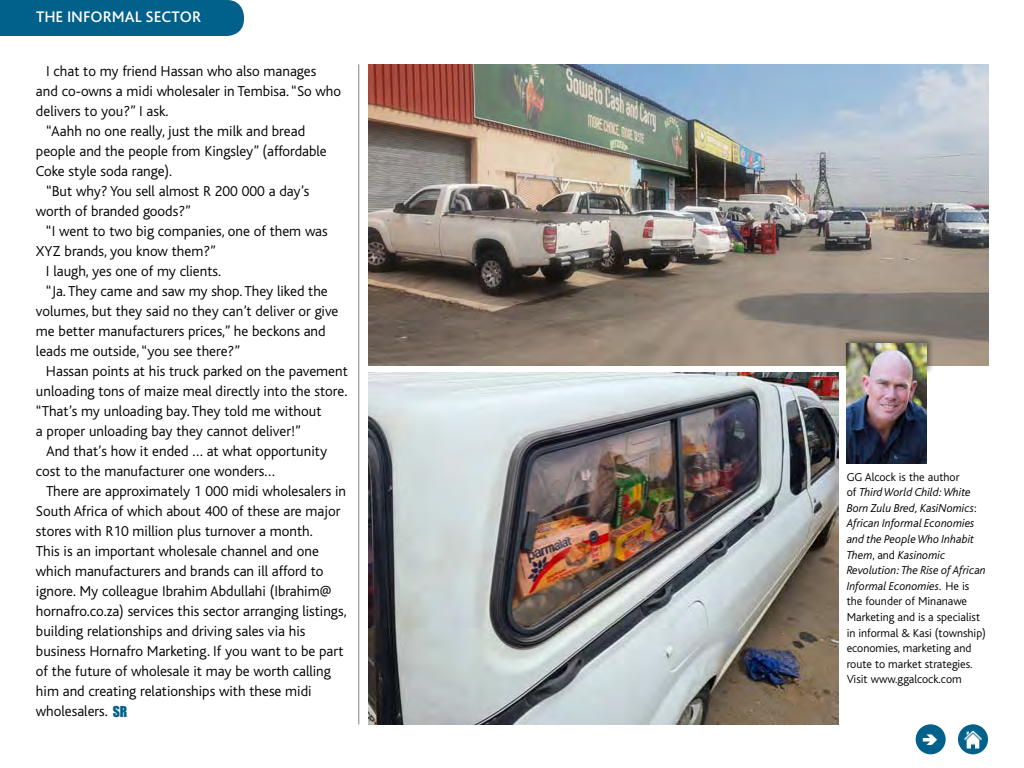
<style>
.page{position:relative;width:1024px;height:768px;background:#fff}
.page>*{position:absolute;margin:0;border:0;box-sizing:border-box;transform-origin:0 0}
.t1{font:500 16px "Bliss Pro";color:#fff}
.t2{font:300 15px "Bliss";color:#000}
.t3{font:300 12px/15.6px "Bliss";color:#000}
.s1{font-family:"Impact";font-weight:400;font-size:13.8px;color:#02618a}
.s2{font-style:italic}
</style>
<div class="page">
<img style="left:369px;top:64px;width:620px;height:302px">
<div style="left:843px;top:336px;width:91px;height:40px;background:#000;opacity:.41"></div>
<div style="left:916px;top:724px;width:30px;height:30px;background:#02618a;border-radius:50%"></div>
<div style="left:958px;top:724px;width:30px;height:30px;background:#02618a;border-radius:50%"></div>
<img style="left:964px;top:730px;width:18px;height:18px">
<hr style="left:359px;top:64px;width:1px;height:660px;background:#808285">
<div style="left:0;top:0;width:244px;height:36px;background:#02618a"></div>
<img style="left:369px;top:372px;width:469px;height:352px">
<img style="left:847px;top:343px;width:80px;height:120px">
<p class="t1" style="left:36px;top:6px;width:167px">THE INFORMAL SECTOR</p>
<p class="t2" style="left:46px;top:63px;width:272px">I chat to my friend Hassan who also manages</p>
<p class="t2" style="left:36px;top:83px;width:307px">and co-owns a midi wholesaler in Tembisa. “So who</p>
<p class="t2" style="left:36px;top:103px;width:134px">delivers to you?” I ask.</p>
<p class="t2" style="left:46px;top:123px;width:261px">“Aahh no one really, just the milk and bread</p>
<p class="t2" style="left:36px;top:143px;width:292px">people and the people from Kingsley” (affordable</p>
<p class="t2" style="left:36px;top:163px;width:138px">Coke style soda range).</p>
<p class="t2" style="left:46px;top:183px;width:265px">“But why? You sell almost R 200 000 a day’s</p>
<p class="t2" style="left:36px;top:203px;width:157px">worth of branded goods?”</p>
<p class="t2" style="left:46px;top:223px;width:283px">“I went to two big companies, one of them was</p>
<p class="t2" style="left:36px;top:243px;width:182px">XYZ brands, you know them?”</p>
<p class="t2" style="left:46px;top:263px;width:177px">I laugh, yes one of my clients.</p>
<p class="t2" style="left:46px;top:283px;width:283px">“Ja. They came and saw my shop. They liked the</p>
<p class="t2" style="left:36px;top:303px;width:304px">volumes, but they said no they can’t deliver or give</p>
<p class="t2" style="left:36px;top:323px;width:291px">me better manufacturers prices,” he beckons and</p>
<p class="t2" style="left:36px;top:343px;width:206px">leads me outside, “you see there?”</p>
<p class="t2" style="left:46px;top:363px;width:303px">Hassan points at his truck parked on the pavement</p>
<p class="t2" style="left:36px;top:383px;width:313px">unloading tons of maize meal directly into the store.</p>
<p class="t2" style="left:36px;top:403px;width:287px">“That’s my unloading bay. They told me without</p>
<p class="t2" style="left:36px;top:423px;width:267px">a proper unloading bay they cannot deliver!”</p>
<p class="t2" style="left:46px;top:443px;width:283px">And that’s how it ended … at what opportunity</p>
<p class="t2" style="left:36px;top:463px;width:240px">cost to the manufacturer one wonders…</p>
<p class="t2" style="left:46px;top:483px;width:302px">There are approximately 1 000 midi wholesalers in</p>
<p class="t2" style="left:36px;top:503px;width:306px">South Africa of which about 400 of these are major</p>
<p class="t2" style="left:36px;top:523px;width:278px">stores with R10 million plus turnover a month.</p>
<p class="t2" style="left:36px;top:543px;width:284px">This is an important wholesale channel and one</p>
<p class="t2" style="left:36px;top:563px;width:289px">which manufacturers and brands can ill afford to</p>
<p class="t2" style="left:36px;top:583px;width:297px">ignore. My colleague Ibrahim Abdullahi (Ibrahim@</p>
<p class="t2" style="left:36px;top:603px;width:312px">hornafro.co.za) services this sector arranging listings,</p>
<p class="t2" style="left:36px;top:623px;width:271px">building relationships and driving sales via his</p>
<p class="t2" style="left:36px;top:643px;width:309px">business Hornafro Marketing. If you want to be part</p>
<p class="t2" style="left:36px;top:663px;width:296px">of the future of wholesale it may be worth calling</p>
<p class="t2" style="left:36px;top:683px;width:277px">him and creating relationships with these midi</p>
<p class="t2" style="left:36px;top:703px;width:93px">wholesalers. <span class="s1">SR</span></p>
<p class="t3" style="left:847px;top:469px;width:141px">GG Alcock is the author<br>of <span class="s2">Third World Child: White<br>Born Zulu Bred, KasiNomics</span>:<br><span class="s2">African Informal Economies and the People Who Inhabit<br>Them</span>, and <span class="s2">Kasinomic<br>Revolution: The Rise of African<br>Informal Economies.</span> He is the founder of Minanawe<br>Marketing and is a specialist in informal &amp; Kasi (township) economies, marketing and route to market strategies.<br>Visit www.ggalcock.com</p>
</div>
